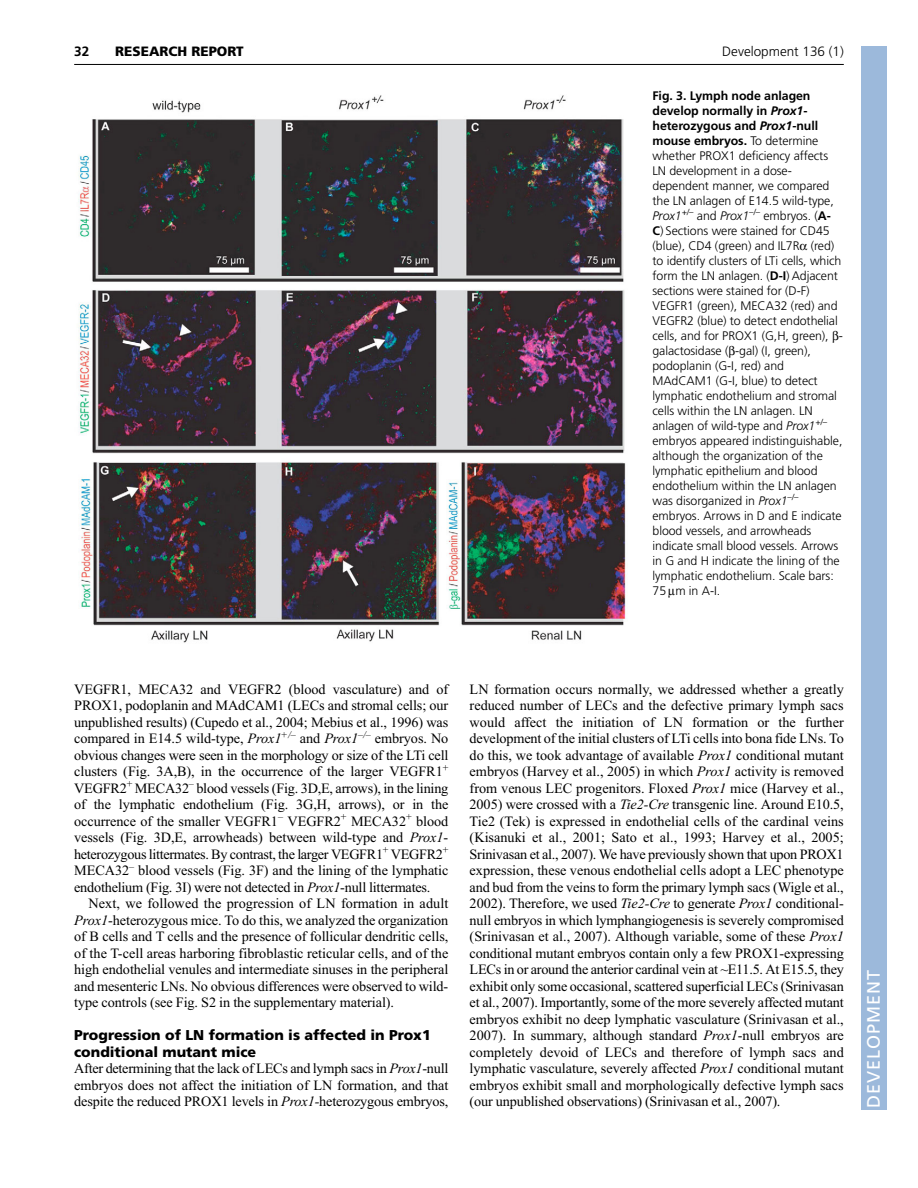
<style>
.page{position:relative;width:918px;height:1188px;background:#fff}
.page>*{position:absolute;margin:0;border:0;box-sizing:border-box;transform-origin:0 0}
.t1{font:18px "Frutiger LT Std";letter-spacing:.055em;color:#fff}
.t2{font:14.25px/16.5px "Times New Roman";letter-spacing:-.01em;color:#000;text-align:justify}
.t3{font:900 14.25px/16.5px "Frutiger LT Std";color:#000}
.t4{font:300 13.5px "Frutiger LT Std";color:#000}
.t5{font:900 13.5px "Frutiger LT Std";color:#000}
.t6{font:700 13.5px "Frutiger LT Std";color:#000}
.t7{font:300 12.3px/15px "Frutiger LT Std";letter-spacing:-.005em;color:#000}
.s1{font-weight:700}
.s2{font-weight:700;font-style:italic}
.s3{font-style:italic}
</style>
<div class="page">
<hr style="left:74px;top:64px;width:770px;height:1px;background:#000">
<img style="left:78px;top:95px;width:549px;height:548px">
<div style="left:861px;top:46px;width:25px;height:1064px;background:#9cb9db"></div>
<p class="t6" style="left:74px;top:46px;width:17px">32</p>
<p class="t5" style="left:115px;top:46px;width:130px">RESEARCH REPORT</p>
<p class="t4" style="left:722px;top:46px;width:123px">Development 136 (1)</p>
<p class="t7" style="left:653px;top:89px;width:192px"><span class="s1">Fig. 3. Lymph node anlagen develop normally in</span> <span class="s2">Prox1</span><span class="s1">- heterozygous and</span> <span class="s2">Prox1</span><span class="s1">-null mouse embryos.</span> To determine whether PROX1 deficiency affects<br>LN development in a dose&shy;dependent manner, we compared the LN anlagen of E14.5 wild-type,<br><span class="s3">Prox1</span><sup>+/–</sup> and <span class="s3">Prox1</span><sup>–/–</sup> embryos. (<span class="s1">A-<br>C</span>) Sections were stained for CD45 (blue), CD4 (green) and IL7R (red) to identify clusters of LTi cells, which form the LN anlagen. (<span class="s1">D-I</span>) Adjacent sections were stained for (D-F)<br>VEGFR1 (green), MECA32 (red) and<br>VEGFR2 (blue) to detect endothelial cells, and for PROX1 (G,H, green), - galactosidase ( -gal) (I, green), podoplanin (G-I, red) and<br>MAdCAM1 (G-I, blue) to detect lymphatic endothelium and stromal cells within the LN anlagen. LN anlagen of wild-type and <span class="s3">Prox1</span><sup>+/– </sup>embryos appeared indistinguishable, although the organization of the lymphatic epithelium and blood endothelium within the LN anlagen was disorganized in <span class="s3">Prox1</span><sup>–/– </sup>embryos. Arrows in D and E indicate blood vessels, and arrowheads indicate small blood vessels. Arrows in G and H indicate the lining of the lymphatic endothelium. Scale bars:<br>75 m in A-I.</p>
<p class="t2" style="left:74px;top:682px;width:376px">VEGFR1, MECA32 and VEGFR2 (blood vasculature) and of PROX1, podoplanin and MAdCAM1 (LECs and stromal cells; our unpublished results) (Cupedo et al., 2004; Mebius et al., 1996) was compared in E14.5 wild-type, <span class="s3">Prox1</span><sup>+/–</sup> and <span class="s3">Prox1</span><sup>–/–</sup> embryos. No obvious changes were seen in the morphology or size of the LTi cell clusters (Fig. 3A,B), in the occurrence of the larger VEGFR1<sup>+ </sup>VEGFR2<sup>+</sup> MECA32<sup>–</sup> blood vessels (Fig. 3D,E, arrows), in the lining of the lymphatic endothelium (Fig. 3G,H, arrows), or in the occurrence of the smaller VEGFR1<sup>–</sup> VEGFR2<sup>+</sup> MECA32<sup>+</sup> blood vessels (Fig. 3D,E, arrowheads) between wild-type and <span class="s3">Prox1</span>- heterozygous littermates. By contrast, the larger VEGFR1<sup>+</sup> VEGFR2<sup>+ </sup>MECA32<sup>–</sup> blood vessels (Fig. 3F) and the lining of the lymphatic endothelium (Fig. 3I) were not detected in <span class="s3">Prox1</span>-null littermates.</p>
<p class="t2" style="left:74px;top:897px;width:376px;text-indent:14px">Next, we followed the progression of LN formation in adult <span class="s3">Prox1</span>-heterozygous mice. To do this, we analyzed the organization of B cells and T cells and the presence of follicular dendritic cells, of the T-cell areas harboring fibroblastic reticular cells, and of the high endothelial venules and intermediate sinuses in the peripheral and mesenteric LNs. No obvious differences were observed to wild&shy;type controls (see Fig. S2 in the supplementary material).</p>
<p class="t3" style="left:74px;top:1028px;width:358px">Progression of LN formation is affected in Prox1 conditional mutant mice</p>
<p class="t2" style="left:74px;top:1062px;width:376px">After determining that the lack of LECs and lymph sacs in <span class="s3">Prox1</span>-null embryos does not affect the initiation of LN formation, and that despite the reduced PROX1 levels in <span class="s3">Prox1-</span>heterozygous embryos,</p>
<p class="t2" style="left:470px;top:682px;width:376px">LN formation occurs normally, we addressed whether a greatly reduced number of LECs and the defective primary lymph sacs would affect the initiation of LN formation or the further development of the initial clusters of LTi cells into bona fide LNs. To do this, we took advantage of available <span class="s3">Prox1</span> conditional mutant embryos (Harvey et al., 2005) in which <span class="s3">Prox1</span> activity is removed from venous LEC progenitors. Floxed <span class="s3">Prox1</span> mice (Harvey et al., 2005) were crossed with a <span class="s3">Tie2-Cre</span> transgenic line. Around E10.5, Tie2 (Tek) is expressed in endothelial cells of the cardinal veins (Kisanuki et al., 2001; Sato et al., 1993; Harvey et al., 2005; Srinivasan et al., 2007). We have previously shown that upon PROX1 expression, these venous endothelial cells adopt a LEC phenotype and bud from the veins to form the primary lymph sacs (Wigle et al., 2002). Therefore, we used <span class="s3">Tie2-Cre</span> to generate <span class="s3">Prox1</span> conditional&shy;null embryos in which lymphangiogenesis is severely compromised (Srinivasan et al., 2007). Although variable, some of these <span class="s3">Prox1 </span>conditional mutant embryos contain only a few PROX1-expressing LECs in or around the anterior cardinal vein at ~E11.5. At E15.5, they exhibit only some occasional, scattered superficial LECs (Srinivasan et al., 2007). Importantly, some of the more severely affected mutant embryos exhibit no deep lymphatic vasculature (Srinivasan et al., 2007). In summary, although standard <span class="s3">Prox1</span>-null embryos are completely devoid of LECs and therefore of lymph sacs and lymphatic vasculature, severely affected <span class="s3">Prox1</span> conditional mutant embryos exhibit small and morphologically defective lymph sacs (our unpublished observations) (Srinivasan et al., 2007).</p>
<p class="t1" style="left:863px;top:1108px;width:140px;rotate:-90deg">DEVELOPMENT</p>
</div>
